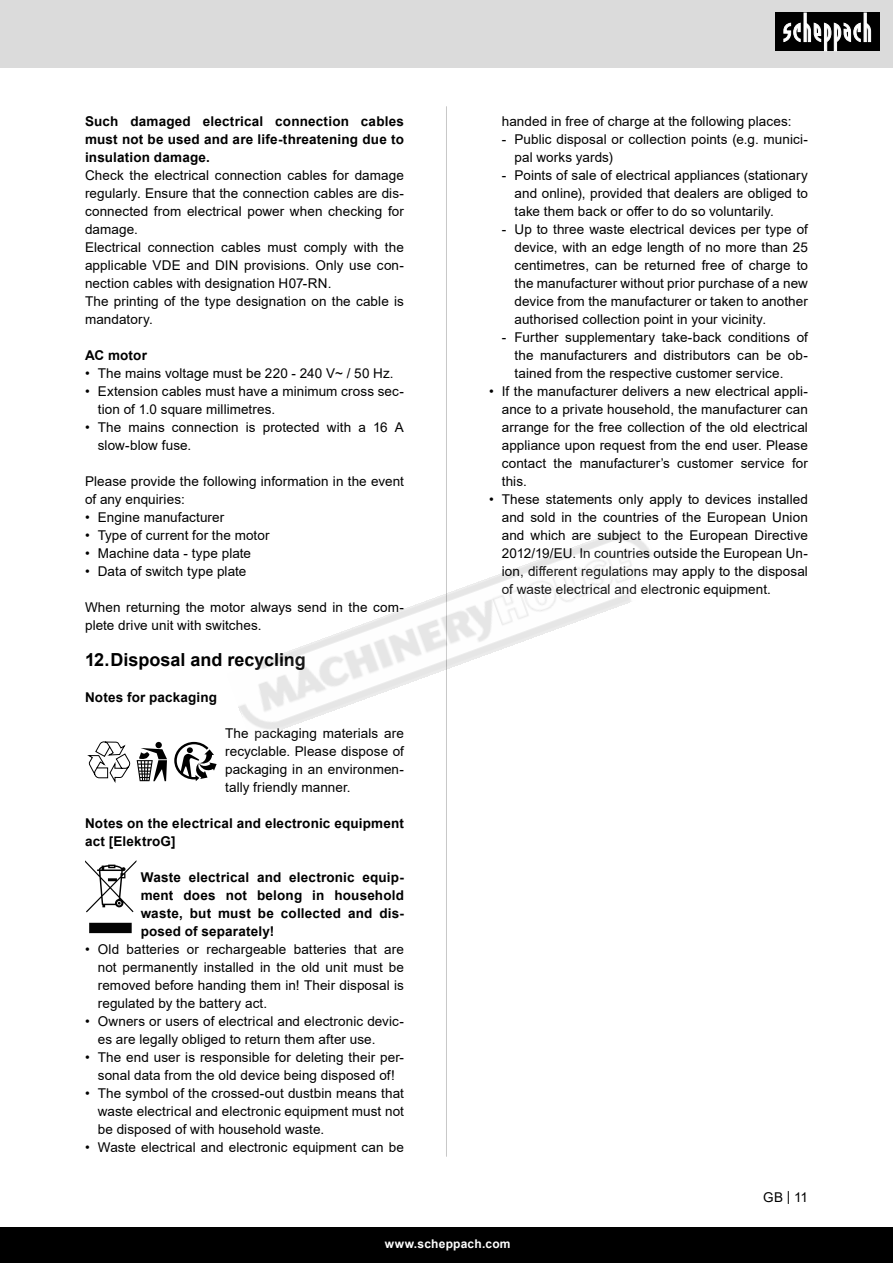
<style>
.page{position:relative;width:893px;height:1263px;background:#fff}
.page>*{position:absolute;margin:0;border:0;box-sizing:border-box;transform-origin:0 0}
.t1{font:700 18px "Arial";color:#000}
.t2{font:13.5px/18px "Arial";letter-spacing:.01em;color:#000;text-align:justify}
.t3{font:700 13.5px/18px "Arial";letter-spacing:.015em;color:#000;text-align:justify}
.t4{font:700 12px "Arial";letter-spacing:.02em;color:#fff}
</style>
<div class="page">
<div style="left:0;top:0;width:893px;height:67px;background:#dbdbdb"></div>
<div style="left:775px;top:13px;width:105px;height:38px;background:#000"></div>
<svg style="left:783px;top:13px;width:88px;height:38px"></svg>
<div style="left:0;top:1227px;width:893px;height:36px;background:#000"></div>
<hr style="left:446px;top:106px;width:1px;height:1051px;background:#c8c8c8">
<div style="left:155px;top:742px;width:7px;height:6px;background:#000;border-radius:50%"></div>
<svg style="left:137px;top:748px;width:30px;height:33px"></svg>
<svg style="left:174px;top:742px;width:43px;height:39px"></svg>
<svg style="left:87px;top:741px;width:43px;height:42px"></svg>
<svg style="left:85px;top:860px;width:51px;height:73px"></svg>
<img style="left:238px;top:532px;width:416px;height:199px">
<p class="t3" style="left:85px;top:112px;width:320px">Such damaged electrical connection cables must not be used and are life-threatening due to insulation damage.</p>
<p class="t2" style="left:85px;top:166px;width:320px;text-align:left">Check the electrical connection cables for damage regularly. Ensure that the connection cables are dis&shy;connected from electrical power when checking for damage.<br>Electrical connection cables must comply with the applicable VDE and DIN provisions. Only use con&shy;nection cables with designation H07-RN.<br>The printing of the type designation on the cable is mandatory.</p>
<p class="t3" style="left:85px;top:346px;width:63px">AC motor</p>
<p class="t2" style="left:85px;top:364px;width:310px">• The mains voltage must be 220 - 240 V~ / 50 Hz.</p>
<p class="t2" style="left:98px;top:382px;width:308px;text-indent:-13px">• Extension cables must have a minimum cross sec&shy;tion of 1.0 square millimetres.</p>
<p class="t2" style="left:98px;top:418px;width:308px;text-indent:-13px">• The mains connection is protected with a 16 A slow-blow fuse.</p>
<p class="t2" style="left:85px;top:472px;width:320px">Please provide the following information in the event of any enquiries:</p>
<p class="t2" style="left:85px;top:508px;width:141px">• Engine manufacturer</p>
<p class="t2" style="left:85px;top:526px;width:186px">• Type of current for the motor</p>
<p class="t2" style="left:85px;top:544px;width:168px">• Machine data - type plate</p>
<p class="t2" style="left:85px;top:562px;width:163px">• Data of switch type plate</p>
<p class="t2" style="left:85px;top:598px;width:320px">When returning the motor always send in the com&shy;plete drive unit with switches.</p>
<h1 class="t1" style="left:85px;top:647px;width:222px">12.Disposal and recycling</h1>
<p class="t3" style="left:85px;top:688px;width:134px">Notes for packaging</p>
<p class="t2" style="left:225px;top:724px;width:180px">The packaging materials are recyclable. Please dispose of packaging in an environmen&shy;tally friendly manner.</p>
<p class="t3" style="left:85px;top:814px;width:320px">Notes on the electrical and electronic equipment act [ElektroG]</p>
<p class="t3" style="left:141px;top:868px;width:265px">Waste electrical and electronic equip&shy;ment does not belong in household waste, but must be collected and dis&shy;posed of separately!</p>
<p class="t2" style="left:98px;top:940px;width:308px;text-indent:-13px">• Old batteries or rechargeable batteries that are not permanently installed in the old unit must be removed before handing them in! Their disposal is regulated by the battery act.</p>
<p class="t2" style="left:98px;top:1012px;width:308px;text-indent:-13px">• Owners or users of electrical and electronic devic&shy;es are legally obliged to return them after use.</p>
<p class="t2" style="left:85px;top:1048px;width:320px;text-align:center">• The end user is responsible for deleting their per&shy;sonal data from the old device being disposed of!</p>
<p class="t2" style="left:98px;top:1084px;width:308px;text-indent:-13px">• The symbol of the crossed-out dustbin means that waste electrical and electronic equipment must not be disposed of with household waste.</p>
<p class="t2" style="left:85px;top:1138px;width:320px">• Waste electrical and electronic equipment can be</p>
<p class="t2" style="left:502px;top:112px;width:291px">handed in free of charge at the following places:</p>
<p class="t2" style="left:514px;top:130px;width:295px;text-indent:-13px">- Public disposal or collection points (e.g. munici&shy;pal works yards)</p>
<p class="t2" style="left:514px;top:166px;width:295px;text-indent:-13px">- Points of sale of electrical appliances (stationary and online), provided that dealers are obliged to take them back or offer to do so voluntarily.</p>
<p class="t2" style="left:514px;top:220px;width:295px;text-indent:-13px">- Up to three waste electrical devices per type of device, with an edge length of no more than 25 centimetres, can be returned free of charge to the manufacturer without prior purchase of a new device from the manufacturer or taken to another authorised collection point in your vicinity.</p>
<p class="t2" style="left:514px;top:328px;width:295px;text-indent:-13px">- Further supplementary take-back conditions of the manufacturers and distributors can be ob&shy;tained from the respective customer service.</p>
<p class="t2" style="left:502px;top:382px;width:308px;text-indent:-13px">• If the manufacturer delivers a new electrical appli&shy;ance to a private household, the manufacturer can arrange for the free collection of the old electrical appliance upon request from the end user. Please contact the manufacturer’s customer service for this.</p>
<p class="t2" style="left:502px;top:490px;width:308px;text-indent:-13px">• These statements only apply to devices installed and sold in the countries of the European Union and which are subject to the European Directive 2012/19/EU. In countries outside the European Un&shy;ion, different regulations may apply to the disposal of waste electrical and electronic equipment.</p>
<p class="t2" style="left:763px;top:1188px;width:46px">GB | 11</p>
<p class="t4" style="left:385px;top:1235px;width:127px">www.scheppach.com</p>
</div>
